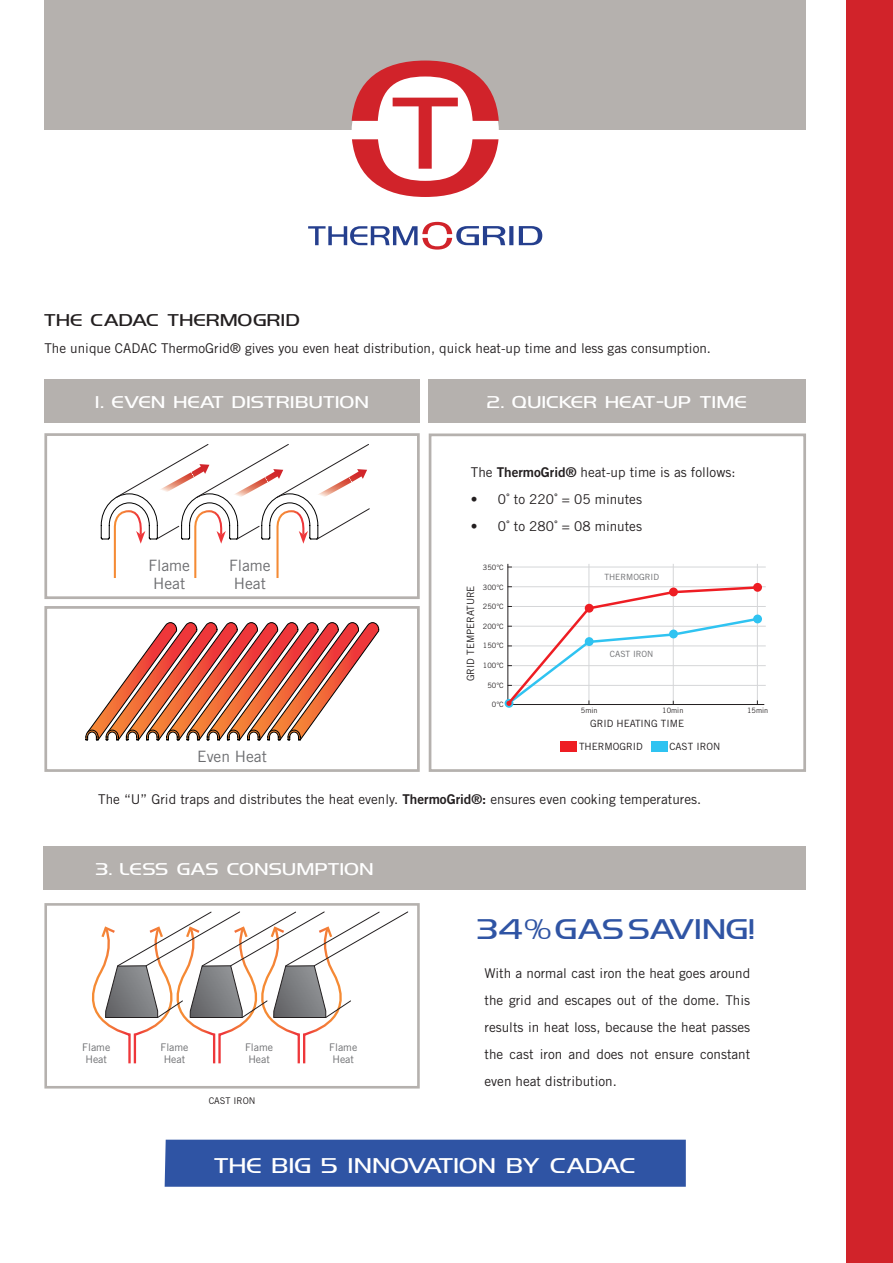
<style>
.page{position:relative;width:893px;height:1263px;background:#fff}
.page>*{position:absolute;margin:0;border:0;box-sizing:border-box;transform-origin:0 0}
.t1{font:25.5px "Hancock Park Light Laser";color:#2f54a4;scale:1.18 1}
.t2{font:19.2px "Hancock Park Light Laser";letter-spacing:-.015em;color:#fff;scale:1.18 1}
.t3{font:15.6px/18.8px "Trade Gothic";color:#6c6d70;text-align:center}
.t4{font:15.3px "Hancock Park Light Laser";letter-spacing:.01em;color:#fff;scale:1.18 1}
.t5{font:15.3px "Hancock Park Light Laser";letter-spacing:.04em;color:#fff;scale:1.18 1}
.t6{font:15.3px "Hancock Park Light Laser";letter-spacing:.04em;color:#231f20;scale:1.18 1}
.t7{font:13.5px/27px "Trade Gothic";color:#231f20;text-align:justify}
.t8{font:10.5px/12.6px "Trade Gothic";color:#6c6d70;text-align:center}
.t9{font:10.05px "Trade Gothic";color:#231f20}
.t10{font:9.15px "Trade Gothic";color:#231f20}
.t11{font:8.55px "Trade Gothic";color:#6c6d70}
.t12{font:7.35px "Trade Gothic";color:#231f20}
.s1{font-family:"Trade Gothic Bold Two"}
</style>
<div class="page">
<div style="left:44px;top:0;width:762px;height:130px;background:#b5b1ae"></div>
<div style="left:44px;top:379px;width:376px;height:44px;background:#b5b1ae"></div>
<div style="left:44px;top:433px;width:376px;height:166px;border:3px solid #b5b1ae"></div>
<div style="left:44px;top:606px;width:376px;height:166px;border:3px solid #b5b1ae"></div>
<svg style="left:85px;top:622px;width:295px;height:118px"></svg>
<div style="left:429px;top:379px;width:377px;height:44px;background:#b5b1ae"></div>
<hr style="left:589px;top:564px;width:1px;height:136px;background:#d5d6d8">
<hr style="left:757px;top:564px;width:1px;height:136px;background:#d5d6d8">
<hr style="left:673px;top:564px;width:1px;height:136px;background:#d5d6d8">
<hr style="left:512px;top:685px;width:254px;height:1px;background:#d5d6d8">
<hr style="left:512px;top:665px;width:254px;height:1px;background:#d5d6d8">
<hr style="left:512px;top:646px;width:254px;height:1px;background:#d5d6d8">
<hr style="left:512px;top:606px;width:254px;height:1px;background:#d5d6d8">
<hr style="left:512px;top:626px;width:254px;height:1px;background:#d5d6d8">
<hr style="left:512px;top:586px;width:254px;height:1px;background:#d5d6d8">
<hr style="left:512px;top:567px;width:254px;height:1px;background:#d5d6d8">
<hr style="left:508px;top:704px;width:256px;height:1px;background:#231f20">
<hr style="left:507px;top:564px;width:1px;height:140px;background:#231f20">
<div style="left:753px;top:614px;width:9px;height:9px;background:#2fc3f1;border-radius:50%"></div>
<svg style="left:753px;top:583px;width:9px;height:9px"></svg>
<svg style="left:505px;top:585px;width:255px;height:122px"></svg>
<div style="left:560px;top:741px;width:17px;height:11px;background:#ee1d23"></div>
<div style="left:651px;top:741px;width:16px;height:11px;background:#2fc3f1"></div>
<div style="left:44px;top:903px;width:376px;height:185px;border:3px solid #b5b1ae"></div>
<svg style="left:101px;top:444px;width:269px;height:134px"></svg>
<svg style="left:352px;top:61px;width:147px;height:136px"></svg>
<svg style="left:308px;top:222px;width:234px;height:28px"></svg>
<div style="left:165px;top:1140px;width:521px;height:47px;background:#2f54a4"></div>
<div style="left:429px;top:433px;width:377px;height:339px;border:3px solid #b5b1ae"></div>
<div style="left:43px;top:846px;width:763px;height:44px;background:#b5b1ae"></div>
<div style="left:846px;top:0;width:47px;height:1263px;background:#d1232a"></div>
<svg style="left:91px;top:911px;width:317px;height:153px"></svg>
<p class="t6" style="left:44px;top:313px;width:219px">THE CADAC THERMOGRID</p>
<p class="t7" style="left:44px;top:334px;width:668px">The unique CADAC ThermoGrid® gives you even heat distribution, quick heat-up time and less gas consumption.</p>
<p class="t4" style="left:96px;top:395px;width:233px">1. EVEN HEAT DISTRIBUTION</p>
<p class="t3" style="left:148px;top:555px;width:43px">Flame<br>Heat</p>
<p class="t3" style="left:229px;top:555px;width:43px">Flame<br>Heat</p>
<p class="t3" style="left:197px;top:747px;width:71px">Even Heat</p>
<p class="t5" style="left:487px;top:395px;width:222px">2. QUICKER HEAT-UP TIME</p>
<p class="t7" style="left:471px;top:459px;width:266px">The <span class="s1">ThermoGrid®</span> heat-up time is as follows:</p>
<p class="t7" style="left:471px;top:486px;width:173px">• 0˚ to 220˚ = 05 minutes</p>
<p class="t7" style="left:471px;top:513px;width:173px">• 0˚ to 280˚ = 08 minutes</p>
<p class="t9" style="left:464px;top:681px;width:97px;rotate:-90deg">GRID TEMPERATURE</p>
<p class="t12" style="left:483px;top:563px;width:22px">350°C</p>
<p class="t12" style="left:483px;top:583px;width:22px">300°C</p>
<p class="t12" style="left:483px;top:602px;width:22px">250°C</p>
<p class="t12" style="left:483px;top:622px;width:22px">200°C</p>
<p class="t12" style="left:483px;top:641px;width:22px">150°C</p>
<p class="t12" style="left:483px;top:661px;width:22px">100°C</p>
<p class="t12" style="left:487px;top:681px;width:18px">50°C</p>
<p class="t12" style="left:492px;top:700px;width:13px">0°C</p>
<p class="t11" style="left:604px;top:572px;width:56px">THERMOGRID</p>
<p class="t11" style="left:610px;top:649px;width:45px">CAST IRON</p>
<p class="t12" style="left:581px;top:706px;width:18px">5min</p>
<p class="t12" style="left:662px;top:706px;width:23px">10min</p>
<p class="t12" style="left:747px;top:706px;width:23px">15min</p>
<p class="t9" style="left:590px;top:717px;width:95px">GRID HEATING TIME</p>
<p class="t9" style="left:579px;top:740px;width:65px">THERMOGRID</p>
<p class="t9" style="left:669px;top:740px;width:52px">CAST IRON</p>
<p class="t7" style="left:98px;top:786px;width:604px">The “U” Grid traps and distributes the heat evenly. <span class="s1">ThermoGrid®:</span> ensures even cooking temperatures.</p>
<p class="t4" style="left:96px;top:862px;width:237px">3. LESS GAS CONSUMPTION</p>
<p class="t8" style="left:82px;top:1040px;width:30px">Flame<br>Heat</p>
<p class="t8" style="left:161px;top:1040px;width:30px">Flame<br>Heat</p>
<p class="t8" style="left:245px;top:1040px;width:30px">Flame<br>Heat</p>
<p class="t8" style="left:329px;top:1040px;width:30px">Flame<br>Heat</p>
<p class="t10" style="left:209px;top:1095px;width:48px">CAST IRON</p>
<h1 class="t1" style="left:478px;top:918px;width:238px">34% GAS SAVING!</h1>
<p class="t7" style="left:484px;top:959px;width:267px">With a normal cast iron the heat goes around the grid and escapes out of the dome. This results in heat loss, because the heat passes the cast iron and does not ensure constant even heat distribution.</p>
<h2 class="t2" style="left:214px;top:1156px;width:359px">THE BIG 5 INNOVATION BY CADAC</h2>
</div>
